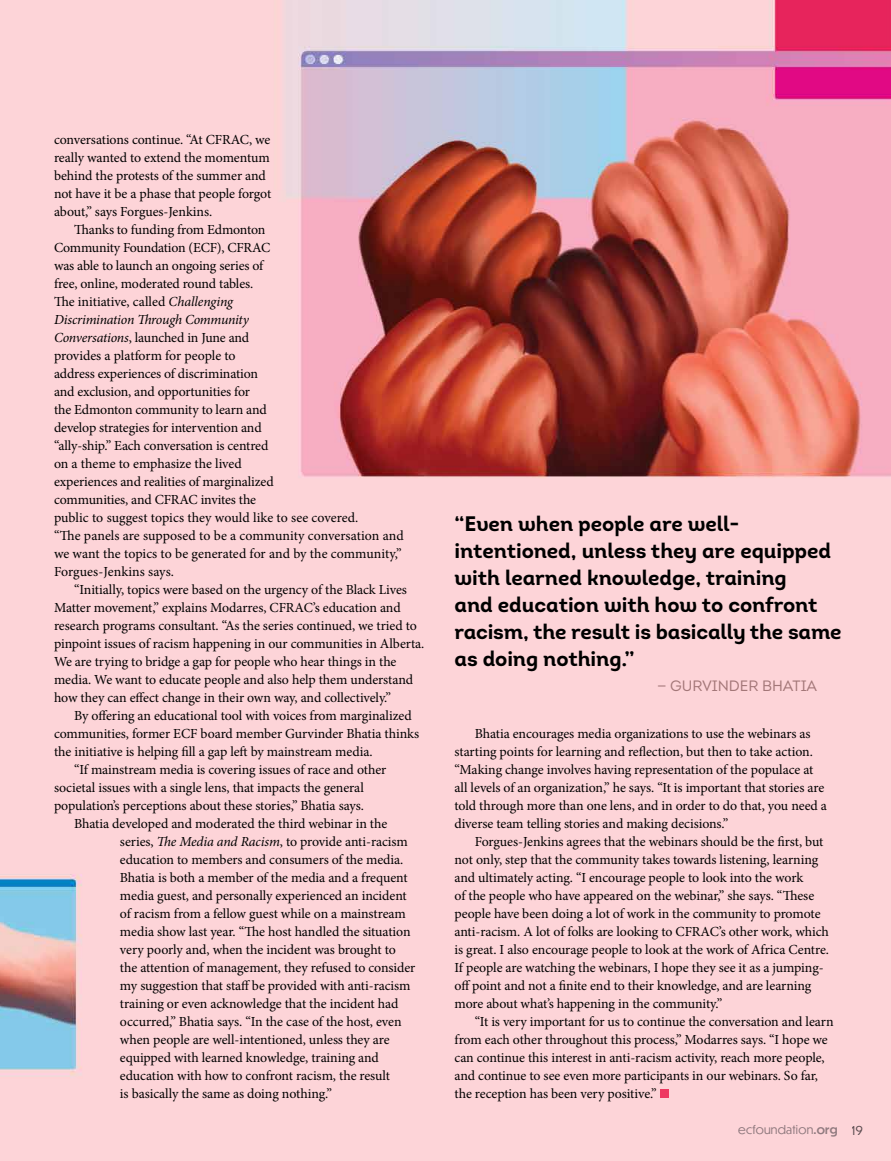
<style>
.page{position:relative;width:891px;height:1161px;background:#fff}
.page>*{position:absolute;margin:0;border:0;box-sizing:border-box;transform-origin:0 0}
.t1{font:21px/27px "Intro Bold Alt";letter-spacing:-.005em;color:#000}
.t2{font:15px "Intro Regular Caps";letter-spacing:-.005em;color:#a37778}
.t3{font:13.8px/18px "Minion Pro";letter-spacing:-.01em;color:#000}
.t4{font:11.55px "Dunbar Tall";letter-spacing:.025em;color:#939598}
.s1{font-style:italic}
.s2{font-weight:500}
.s3{font-size:12px;color:#58595b}
</style>
<div class="page">
<img style="left:0;top:0;width:891px;height:1161px">
<div style="left:660px;top:1089px;width:8px;height:9px;background:#ee3962"></div>
<p class="t3" style="left:54px;top:131px;width:219px">conversations continue. “At CFRAC, we really wanted to extend the momentum behind the protests of the summer and not have it be a phase that people forgot about,” says Forgues-Jenkins.</p>
<p class="t3" style="left:54px;top:221px;width:351px;text-indent:20px">Thanks to funding from Edmonton<br>Community Foundation (ECF), CFRAC<br>was able to launch an ongoing series of<br>free, online, moderated round tables.<br>The initiative, called <span class="s1">Challenging<br>Discrimination Through Community<br>Conversations</span>, launched in June and<br>provides a platform for people to<br>address experiences of discrimination<br>and exclusion, and opportunities for<br>the Edmonton community to learn and<br>develop strategies for intervention and<br>“ally-ship.” Each conversation is centred<br>on a theme to emphasize the lived<br>experiences and realities of marginalized<br>communities, and CFRAC invites the<br>public to suggest topics they would like to see covered.<br>“The panels are supposed to be a community conversation and we want the topics to be generated for and by the community,” Forgues-Jenkins says.</p>
<p class="t3" style="left:54px;top:581px;width:372px;text-indent:20px">“Initially, topics were based on the urgency of the Black Lives Matter movement,” explains Modarres, CFRAC’s education and research programs consultant. “As the series continued, we tried to pinpoint issues of racism happening in our communities in Alberta.<br>We are trying to bridge a gap for people who hear things in the media. We want to educate people and also help them understand how they can effect change in their own way, and collectively.”</p>
<p class="t3" style="left:74px;top:707px;width:339px">By offering an educational tool with voices from marginalized</p>
<p class="t3" style="left:54px;top:725px;width:367px">communities, former ECF board member Gurvinder Bhatia thinks</p>
<p class="t3" style="left:54px;top:743px;width:320px">the initiative is helping fill a gap left by mainstream media.</p>
<p class="t3" style="left:74px;top:761px;width:314px">“If mainstream media is covering issues of race and other</p>
<p class="t3" style="left:54px;top:779px;width:311px">societal issues with a single lens, that impacts the general</p>
<p class="t3" style="left:54px;top:797px;width:312px">population’s perceptions about these stories,” Bhatia says.</p>
<p class="t3" style="left:74px;top:815px;width:315px">Bhatia developed and moderated the third webinar in the</p>
<p class="t3" style="left:120px;top:832px;width:289px">series, <span class="s1">The Media and Racism</span>, to provide anti-racism</p>
<p class="t3" style="left:120px;top:850px;width:285px">education to members and consumers of the media.</p>
<p class="t3" style="left:120px;top:868px;width:289px">Bhatia is both a member of the media and a frequent</p>
<p class="t3" style="left:120px;top:886px;width:288px">media guest, and personally experienced an incident</p>
<p class="t3" style="left:120px;top:904px;width:287px">of racism from a fellow guest while on a mainstream</p>
<p class="t3" style="left:120px;top:922px;width:292px">media show last year. “The host handled the situation</p>
<p class="t3" style="left:120px;top:940px;width:277px">very poorly and, when the incident was brought to</p>
<p class="t3" style="left:120px;top:958px;width:297px">the attention of management, they refused to consider</p>
<p class="t3" style="left:120px;top:976px;width:292px">my suggestion that staff be provided with anti-racism</p>
<p class="t3" style="left:120px;top:994px;width:280px">training or even acknowledge that the incident had</p>
<p class="t3" style="left:120px;top:1012px;width:283px">occurred,” Bhatia says. “In the case of the host, even</p>
<p class="t3" style="left:120px;top:1030px;width:271px">when people are well-intentioned, unless they are</p>
<p class="t3" style="left:120px;top:1048px;width:261px">equipped with learned knowledge, training and</p>
<p class="t3" style="left:120px;top:1066px;width:272px">education with how to confront racism, the result</p>
<p class="t3" style="left:120px;top:1084px;width:214px">is basically the same as doing nothing.”</p>
<h1 class="t1" style="left:455px;top:510px;width:389px">“Even when people are well&shy;intentioned, unless they are equipped with learned knowledge, training<br>and education with how to confront racism, the result is basically the same as doing nothing.”</h1>
<p class="t2" style="left:657px;top:676px;width:162px">— GURVINDER BHATIA</p>
<p class="t3" style="left:455px;top:724px;width:374px;text-indent:20px">Bhatia encourages media organizations to use the webinars as starting points for learning and reflection, but then to take action. “Making change involves having representation of the populace at all levels of an organization,” he says. “It is important that stories are told through more than one lens, and in order to do that, you need a diverse team telling stories and making decisions.”</p>
<p class="t3" style="left:455px;top:832px;width:376px;text-indent:20px">Forgues-Jenkins agrees that the webinars should be the first, but not only, step that the community takes towards listening, learning and ultimately acting. “I encourage people to look into the work<br>of the people who have appeared on the webinar,” she says. “These people have been doing a lot of work in the community to promote anti-racism. A lot of folks are looking to CFRAC’s other work, which is great. I also encourage people to look at the work of Africa Centre.<br>If people are watching the webinars, I hope they see it as a jumping&shy;off point and not a finite end to their knowledge, and are learning more about what’s happening in the community.”</p>
<p class="t3" style="left:455px;top:1012px;width:381px;text-indent:20px">“It is very important for us to continue the conversation and learn from each other throughout this process,” Modarres says. “I hope we can continue this interest in anti-racism activity, reach more people, and continue to see even more participants in our webinars. So far, the reception has been very positive.”</p>
<p class="t4" style="left:738px;top:1121px;width:126px">ecfoundation<span class="s2">.org</span> <span class="s3">19</span></p>
</div>
